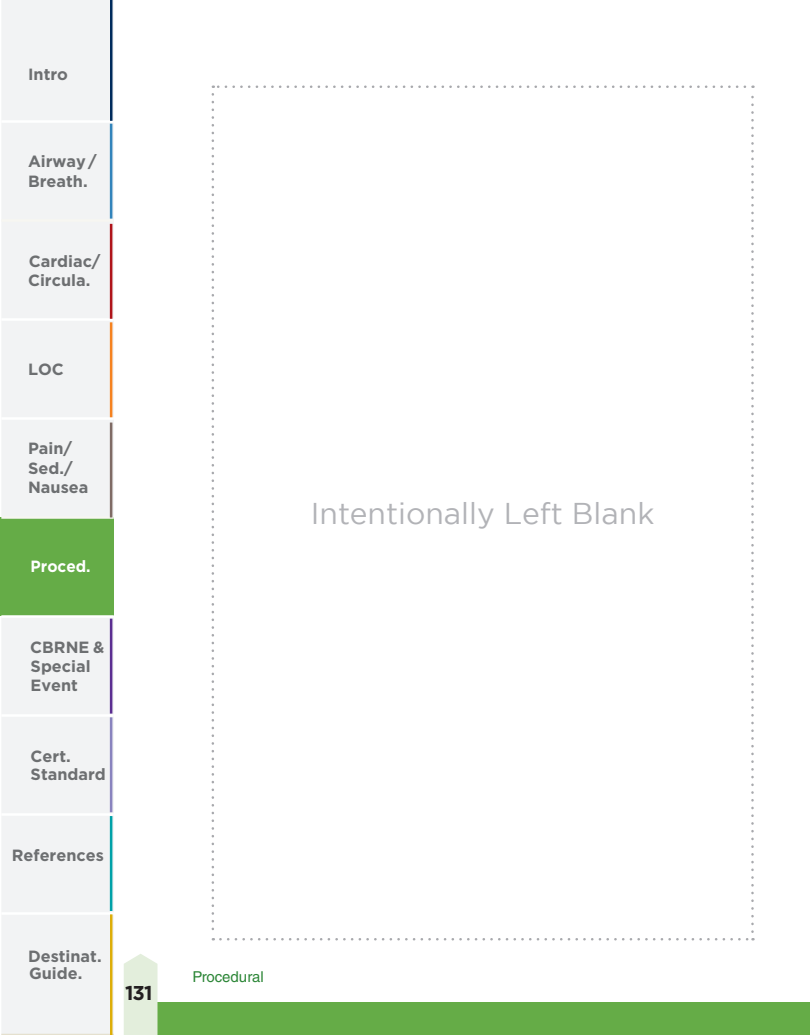
<style>
.page{position:relative;width:810px;height:1035px;background:#fff}
.page>*{position:absolute;margin:0;border:0;box-sizing:border-box;transform-origin:0 0}
.t1{font:30px "Gotham";color:#b2b3b7}
.t2{font:700 20px "Gotham";color:#231f20}
.t3{font:700 16.25px/19.5px "Gotham";color:#6d6f71}
.t4{font:700 16.25px "Gotham";color:#fff;scale:.95 1}
.t5{font:15px "Helvetica LT Std";color:#2c8637}
</style>
<div class="page">
<div style="left:141px;top:1002px;width:669px;height:33px;background:#65ac47"></div>
<svg style="left:124px;top:954px;width:34px;height:81px;background:#e4eedd"></svg>
<div style="left:1px;top:0;width:113px;height:1034px;background:#f2f3f4"></div>
<div style="left:0;top:518px;width:114px;height:99px;background:#65ac47"></div>
<hr style="left:1px;top:1034px;width:113px;height:1px;background:#e5e0ce">
<hr style="left:1px;top:516px;width:113px;height:3px;background:#f7f6f1">
<hr style="left:1px;top:219px;width:113px;height:3px;background:#f7f6f1">
<hr style="left:1px;top:912px;width:113px;height:3px;background:#fff">
<hr style="left:1px;top:813px;width:113px;height:3px;background:#fff">
<hr style="left:1px;top:714px;width:113px;height:3px;background:#fff">
<hr style="left:1px;top:615px;width:113px;height:3px;background:#fff">
<hr style="left:1px;top:417px;width:113px;height:3px;background:#fff">
<hr style="left:1px;top:318px;width:113px;height:3px;background:#fff">
<hr style="left:1px;top:120px;width:113px;height:3px;background:#fff">
<hr style="left:110px;top:124px;width:2px;height:95px;background:#3284bb">
<hr style="left:110px;top:0;width:2px;height:121px;background:#002b5c">
<hr style="left:110px;top:224px;width:2px;height:95px;background:#af141a">
<hr style="left:110px;top:322px;width:2px;height:95px;background:#f58220">
<hr style="left:110px;top:423px;width:2px;height:95px;background:#7f6b65">
<hr style="left:110px;top:619px;width:2px;height:95px;background:#5b2e91">
<hr style="left:110px;top:717px;width:2px;height:95px;background:#8983be">
<hr style="left:110px;top:816px;width:2px;height:95px;background:#00a1a8">
<hr style="left:110px;top:914px;width:2px;height:121px;background:#ddae09">
<svg style="left:212px;top:94px;width:2px;height:847px"></svg>
<svg style="left:220px;top:938px;width:533px;height:3px"></svg>
<svg style="left:751px;top:86px;width:3px;height:846px"></svg>
<svg style="left:213px;top:86px;width:532px;height:2px"></svg>
<p class="t3" style="left:28px;top:65px;width:41px">Intro</p>
<p class="t3" style="left:28px;top:151px;width:70px">Airway /<br>Breath.</p>
<p class="t3" style="left:29px;top:251px;width:73px">Cardiac/</p>
<p class="t3" style="left:28px;top:270px;width:64px">Circula.</p>
<p class="t3" style="left:28px;top:359px;width:37px">LOC</p>
<p class="t3" style="left:28px;top:439px;width:62px">Pain/<br>Sed./<br>Nausea</p>
<p class="t4" style="left:31px;top:557px;width:65px">Proced.</p>
<p class="t3" style="left:30px;top:637px;width:76px">CBRNE &amp;<br>Special<br>Event</p>
<p class="t3" style="left:31px;top:746px;width:77px;line-height:18.8px">Cert.<br>Standard</p>
<p class="t3" style="left:12px;top:845px;width:94px">References</p>
<p class="t3" style="left:28px;top:947px;width:75px;line-height:17.5px">Destinat.<br>Guide.</p>
<p class="t2" style="left:125px;top:981px;width:29px">131</p>
<p class="t5" style="left:193px;top:968px;width:73px">Procedural</p>
<p class="t1" style="left:311px;top:497px;width:345px">Intentionally Left Blank</p>
</div>
